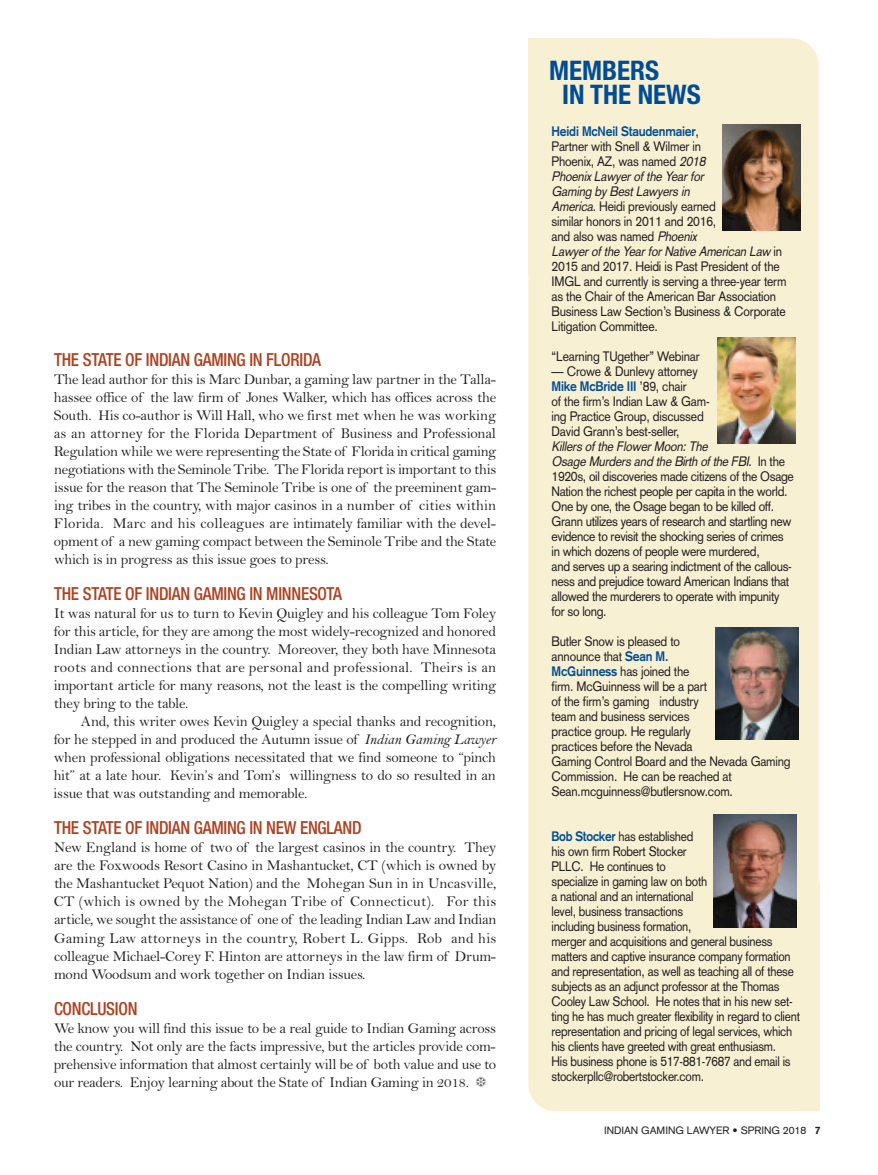
<style>
.page{position:relative;width:878px;height:1175px;background:#fff}
.page>*{position:absolute;margin:0;border:0;box-sizing:border-box;transform-origin:0 0}
.t1{font:700 condensed 27px/24px "Helvetica Neue";color:#014d95}
.t2{font:500 condensed 18px "Helvetica Neue";letter-spacing:-.015em;color:#ad4221;scale:.95 1}
.t3{font:15px/18px "Bell";letter-spacing:-.015em;color:#231f20;text-align:justify}
.t4{font:13.5px/15px "Akzidenz Grotesk";letter-spacing:-.02em;color:#231f20;scale:.9 1}
.t5{font:13.5px/15px "Akzidenz Grotesk";letter-spacing:-.02em;color:#231f20;scale:.88 1}
.t6{font:10.5px "Akzidenz Grotesk";color:#231f20}
.s1{font-family:"Bell MT Italic"}
.s2{color:#57585a}
.s3{font-weight:700;color:#014d95}
.s4{font-style:italic}
.s5{font-weight:700}
</style>
<div class="page">
<div style="left:528px;top:38px;width:290px;height:1073px;background:#f8f0d3;border-radius:27px"></div>
<div style="left:528px;top:38px;width:184px;height:238px;background:#f8f0d3"></div>
<div style="left:640px;top:881px;width:179px;height:230px;background:#f8f0d3"></div>
<img style="left:716px;top:627px;width:82px;height:113px">
<img style="left:714px;top:815px;width:82px;height:112px">
<img style="left:722px;top:125px;width:78px;height:106px">
<img style="left:717px;top:338px;width:78px;height:105px">
<p class="t2" style="left:54px;top:353px;width:282px">THE STATE OF INDIAN GAMING IN FLORIDA</p>
<p class="t3" style="left:54px;top:370px;width:444px">The lead author for this is Marc Dunbar, a gaming law partner in the Talla&shy;hassee office of the law firm of Jones Walker, which has offices across the South. His co-author is Will Hall, who we first met when he was working as an attorney for the Florida Department of Business and Professional Regulation while we were representing the State of Florida in critical gaming negotiations with the Seminole Tribe. The Florida report is important to this issue for the reason that The Seminole Tribe is one of the preeminent gam&shy;ing tribes in the country, with major casinos in a number of cities within Florida. Marc and his colleagues are intimately familiar with the devel&shy;opment of a new gaming compact between the Seminole Tribe and the State which is in progress as this issue goes to press.</p>
<p class="t2" style="left:54px;top:587px;width:304px">THE STATE OF INDIAN GAMING IN MINNESOTA</p>
<p class="t3" style="left:54px;top:604px;width:444px">It was natural for us to turn to Kevin Quigley and his colleague Tom Foley for this article, for they are among the most widely-recognized and honored Indian Law attorneys in the country. Moreover, they both have Minnesota roots and connections that are personal and professional. Theirs is an important article for many reasons, not the least is the compelling writing they bring to the table.</p>
<p class="t3" style="left:54px;top:712px;width:444px;text-indent:27px">And, this writer owes Kevin Quigley a special thanks and recognition, for he stepped in and produced the Autumn issue of <span class="s1">Indian Gaming Lawyer </span>when professional obligations necessitated that we find someone to “pinch hit” at a late hour. Kevin’s and Tom’s willingness to do so resulted in an issue that was outstanding and memorable.</p>
<p class="t2" style="left:54px;top:821px;width:325px">THE STATE OF INDIAN GAMING IN NEW ENGLAND</p>
<p class="t3" style="left:54px;top:838px;width:444px">New England is home of two of the largest casinos in the country. They are the Foxwoods Resort Casino in Mashantucket, CT (which is owned by the Mashantucket Pequot Nation) and the Mohegan Sun in in Uncasville, CT (which is owned by the Mohegan Tribe of Connecticut). For this article, we sought the assistance of one of the leading Indian Law and Indian Gaming Law attorneys in the country, Robert L. Gipps. Rob and his colleague Michael-Corey F. Hinton are attorneys in the law firm of Drum&shy;mond Woodsum and work together on Indian issues.</p>
<p class="t2" style="left:54px;top:1001px;width:89px">CONCLUSION</p>
<p class="t3" style="left:54px;top:1018px;width:444px">We know you will find this issue to be a real guide to Indian Gaming across the country. Not only are the facts impressive, but the articles provide com&shy;prehensive information that almost certainly will be of both value and use to our readers. Enjoy learning about the State of Indian Gaming in 2018. <span class="s2">❆</span></p>
<h1 class="t1" style="left:562px;top:58px;width:140px;text-indent:-13px">MEMBERS<br>IN THE NEWS</h1>
<p class="t4" style="left:551px;top:125px;width:263px"><span class="s3">Heidi McNeil Staudenmaier</span>,<br>Partner with Snell &amp; Wilmer in<br>Phoenix, AZ, was named <span class="s4">2018<br>PhoenixLawyerof the Yearfor<br>Gaming by BestLawyers in<br>America</span>. Heidi previously earned<br>similar honors in 2011 and 2016,<br>and also was named <span class="s4">Phoenix<br>Lawyerof the YearforNative American Law</span> i n 2015 and 2017. Heidi is Past President of the IMGL and currently is serving a three-year term as the Chair of the American Bar Association Business Law Section’s Business &amp; Corporate Litigation Committee.</p>
<p class="t4" style="left:551px;top:350px;width:166px">“Learning TUgether” Webinar</p>
<p class="t4" style="left:551px;top:365px;width:177px">— Crowe &amp; Dunlevy attorney<br><span class="s3">Mike McBride III</span> ’89, chair<br>of the firm’s Indian Law &amp; Gam&shy;ing Practice Group, discussed<br>David Grann’s best-seller,</p>
<p class="t4" style="left:551px;top:440px;width:271px"><span class="s4">Killers of the FlowerMoon:The<br>Osage Murders and the Birth of the FBI</span>. I n t h e 1920s, oil discoveries made citizens of the Osage Nation the richest people per capita in the world.<br>One by one, the Osage began to be killed off.<br>Grann utilizes years of research and startling new evidence to revisit the shocking series of crimes in which dozens of people were murdered,<br>and serves up a searing indictment of the callous&shy;ness and prejudice toward American Indians that allowed the murderers to operate with impunity for so long.</p>
<p class="t4" style="left:551px;top:635px;width:267px">Butler Snow is pleased to<br>announce that <span class="s3">Sean M.<br>McGuinness</span> has joined the<br>firm. McGuinness will be a part<br>of the firm’s gaming industry<br>team and business services<br>practice group. He regularly<br>practices before the Nevada<br>Gaming Control Board and the Nevada Gaming<br>Commission. He can be reached at<br>Sean.mcguinness@butlersnow.com.</p>
<p class="t5" style="left:551px;top:830px;width:284px"><span class="s3">Bob Stocker</span> has established<br>his own firm Robert Stocker<br>PLLC. He continues to<br>specialize in gaming law on both<br>a national and an international<br>level, business transactions<br>including business formation,<br>merger and acquisitions and general business matters and captive insurance company formation and representation, as well as teaching all of these subjects as an adjunct professor at the Thomas Cooley Law School. He notes that in his new set&shy;ting he has much greater flexibility in regard to client representation and pricing of legal services, which his clients have greeted with great enthusiasm.<br>His business phone is 517-881-7687 and email is stockerpllc@robertstocker.com.</p>
<p class="t6" style="left:604px;top:1126px;width:218px">INDIAN GAMING LAWYER • SPRING 2018 <span class="s5">7</span></p>
</div>
